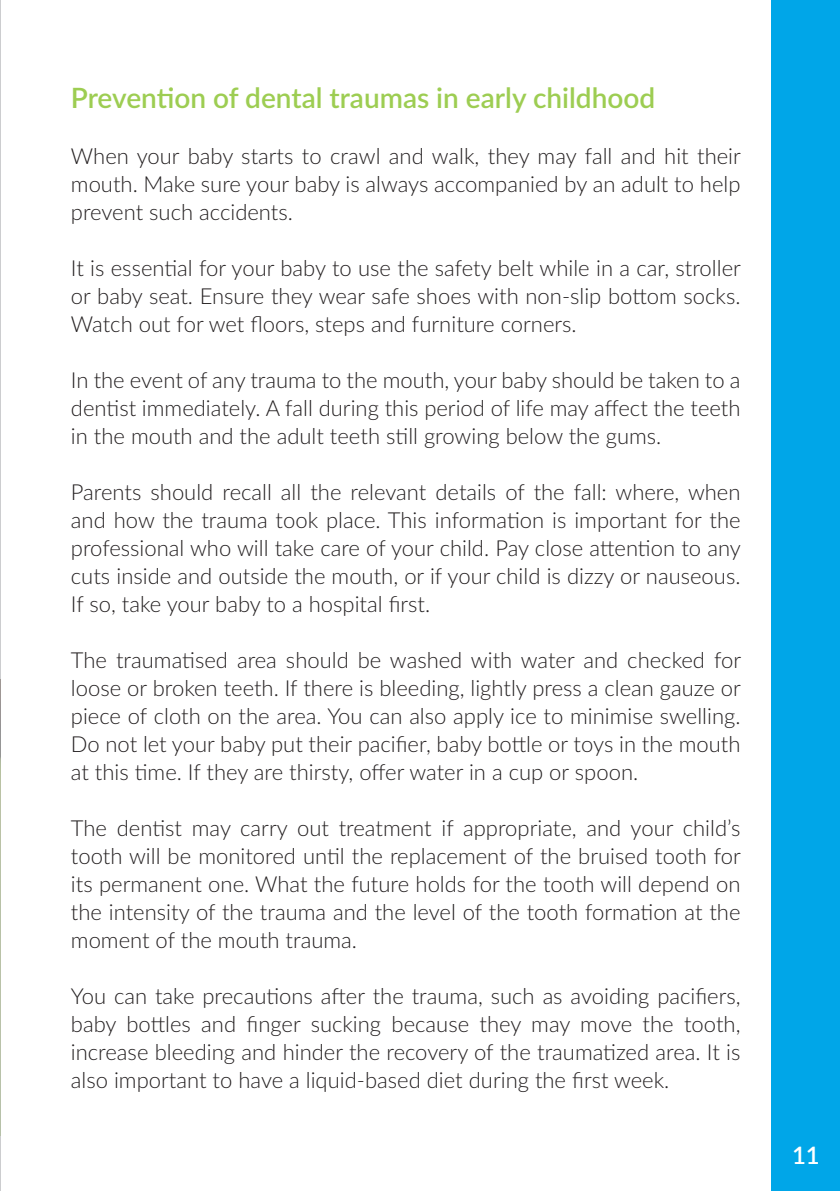
<style>
.page{position:relative;width:840px;height:1191px;background:#fff}
.page>*{position:absolute;margin:0;border:0;box-sizing:border-box;transform-origin:0 0}
.t1{font:600 28px "Lato";color:#9dcd52}
.t2{font:600 24px "Lato";color:#fff}
.t3{font:300 22px/28px "Lato";color:#231f20;text-align:justify}
</style>
<div class="page">
<div style="left:771px;top:0;width:68px;height:1191px;background:#00a6e8"></div>
<hr style="left:0;top:0;width:1px;height:1191px;background:#bcbdc0">
<p class="t1" style="left:71px;top:77px;width:585px">Prevention of dental traumas in early childhood</p>
<p class="t3" style="left:71px;top:141px;width:671px">When your baby starts to crawl and walk, they may fall and hit their mouth. Make sure your baby is always accompanied by an adult to help prevent such accidents.</p>
<p class="t3" style="left:71px;top:253px;width:671px">It is essential for your baby to use the safety belt while in a car, stroller or baby seat. Ensure they wear safe shoes with non-slip bottom socks.<br>Watch out for wet floors, steps and furniture corners.</p>
<p class="t3" style="left:71px;top:365px;width:670px">In the event of any trauma to the mouth, your baby should be taken to a dentist immediately. A fall during this period of life may affect the teeth in the mouth and the adult teeth still growing below the gums.</p>
<p class="t3" style="left:71px;top:477px;width:671px">Parents should recall all the relevant details of the fall: where, when and how the trauma took place. This information is important for the professional who will take care of your child. Pay close attention to any cuts inside and outside the mouth, or if your child is dizzy or nauseous.<br>If so, take your baby to a hospital first.</p>
<p class="t3" style="left:71px;top:645px;width:671px">The traumatised area should be washed with water and checked for loose or broken teeth. If there is bleeding, lightly press a clean gauze or piece of cloth on the area. You can also apply ice to minimise swelling.<br>Do not let your baby put their pacifier, baby bottle or toys in the mouth at this time. If they are thirsty, offer water in a cup or spoon.</p>
<p class="t3" style="left:71px;top:813px;width:671px">The dentist may carry out treatment if appropriate, and your child’s tooth will be monitored until the replacement of the bruised tooth for its permanent one. What the future holds for the tooth will depend on the intensity of the trauma and the level of the tooth formation at the moment of the mouth trauma.</p>
<p class="t3" style="left:71px;top:981px;width:670px">You can take precautions after the trauma, such as avoiding pacifiers, baby bottles and finger sucking because they may move the tooth, increase bleeding and hinder the recovery of the traumatized area. It is also important to have a liquid-based diet during the first week.</p>
<p class="t2" style="left:791px;top:1137px;width:29px">11</p>
</div>
